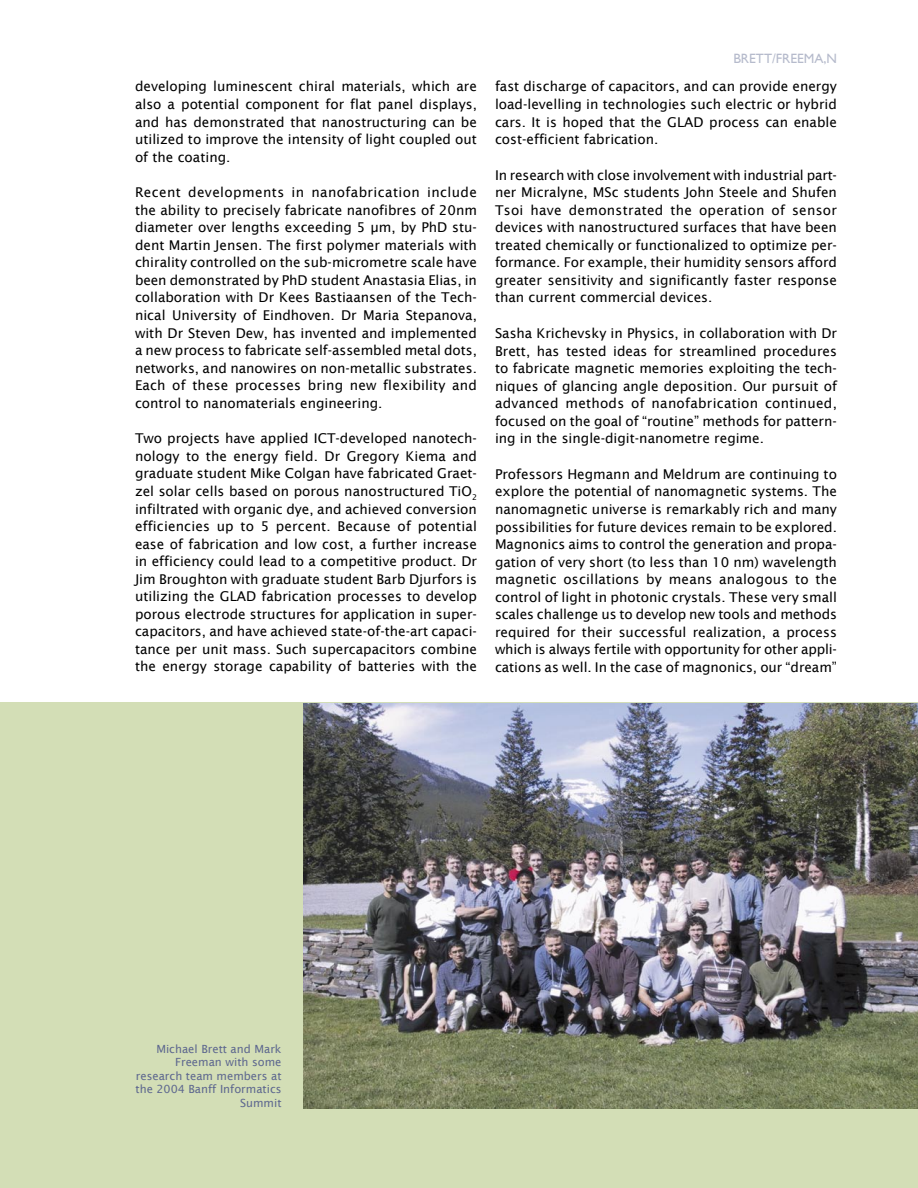
<style>
.page{position:relative;width:918px;height:1188px;background:#fff}
.page>*{position:absolute;margin:0;border:0;box-sizing:border-box;transform-origin:0 0}
.Body{font:13.5px/17.5px "Lucida Sans";color:#000;text-align:justify}
.t1{font:13.5px "Gill Sans";color:#b6bbcc}
.Names{font:11.25px/13.5px "Lucida Sans";color:#5e688f;text-align:right}
</style>
<div class="page">
<div style="left:0;top:702px;width:918px;height:486px;background:#d3deb6"></div>
<img style="left:303px;top:704px;width:615px;height:404px">
<p class="Body" style="left:135px;top:78px;width:343px">developing luminescent chiral materials, which are also a potential component for flat panel displays, and has demonstrated that nanostructuring can be utilized to improve the intensity of light coupled out of the coating.</p>
<p class="Body" style="left:135px;top:184px;width:344px">Recent developments in nanofabrication include the ability to precisely fabricate nanofibres of 20nm diameter over lengths exceeding 5 µm, by PhD stu&shy;dent Martin Jensen. The first polymer materials with chirality controlled on the sub-micrometre scale have been demonstrated by PhD student Anastasia Elias, in collaboration with Dr Kees Bastiaansen of the Tech&shy;nical University of Eindhoven. Dr Maria Stepanova, with Dr Steven Dew, has invented and implemented a new process to fabricate self-assembled metal dots, networks, and nanowires on non-metallic substrates.<br>Each of these processes bring new flexibility and control to nanomaterials engineering.</p>
<p class="Body" style="left:135px;top:430px;width:344px">Two projects have applied ICT-developed nanotech&shy;nology to the energy field. Dr Gregory Kiema and graduate student Mike Colgan have fabricated Graet&shy;zel solar cells based on porous nanostructured TiO<sub>2 </sub>infiltrated with organic dye, and achieved conversion efficiencies up to 5 percent. Because of potential ease of fabrication and low cost, a further increase in efficiency could lead to a competitive product. Dr Jim Broughton with graduate student Barb Djurfors is utilizing the GLAD fabrication processes to develop porous electrode structures for application in super&shy;capacitors, and have achieved state-of-the-art capaci&shy;tance per unit mass. Such supercapacitors combine the energy storage capability of batteries with the</p>
<p class="t1" style="left:733px;top:51px;width:105px">BRETT/FREEMA,N</p>
<p class="Body" style="left:495px;top:78px;width:343px">fast discharge of capacitors, and can provide energy load-levelling in technologies such electric or hybrid cars. It is hoped that the GLAD process can enable cost-efficient fabrication.</p>
<p class="Body" style="left:495px;top:166px;width:344px">In research with close involvement with industrial part&shy;ner Micralyne, MSc students John Steele and Shufen Tsoi have demonstrated the operation of sensor devices with nanostructured surfaces that have been treated chemically or functionalized to optimize per&shy;formance. For example, their humidity sensors afford greater sensitivity and significantly faster response than current commercial devices.</p>
<p class="Body" style="left:495px;top:324px;width:344px">Sasha Krichevsky in Physics, in collaboration with Dr Brett, has tested ideas for streamlined procedures to fabricate magnetic memories exploiting the tech&shy;niques of glancing angle deposition. Our pursuit of advanced methods of nanofabrication continued, focused on the goal of “routine” methods for pattern&shy;ing in the single-digit-nanometre regime.</p>
<p class="Body" style="left:495px;top:465px;width:344px">Professors Hegmann and Meldrum are continuing to explore the potential of nanomagnetic systems. The nanomagnetic universe is remarkably rich and many possibilities for future devices remain to be explored.<br>Magnonics aims to control the generation and propa&shy;gation of very short (to less than 10 nm) wavelength magnetic oscillations by means analogous to the control of light in photonic crystals. These very small scales challenge us to develop new tools and methods required for their successful realization, a process which is always fertile with opportunity for other appli&shy;cations as well. In the case of magnonics, our “dream”</p>
<p class="Names" style="left:136px;top:1042px;width:148px">Michael Brett and Mark<br>Freeman with some research team members at the 2004 Banff Informatics<br>Summit</p>
</div>
